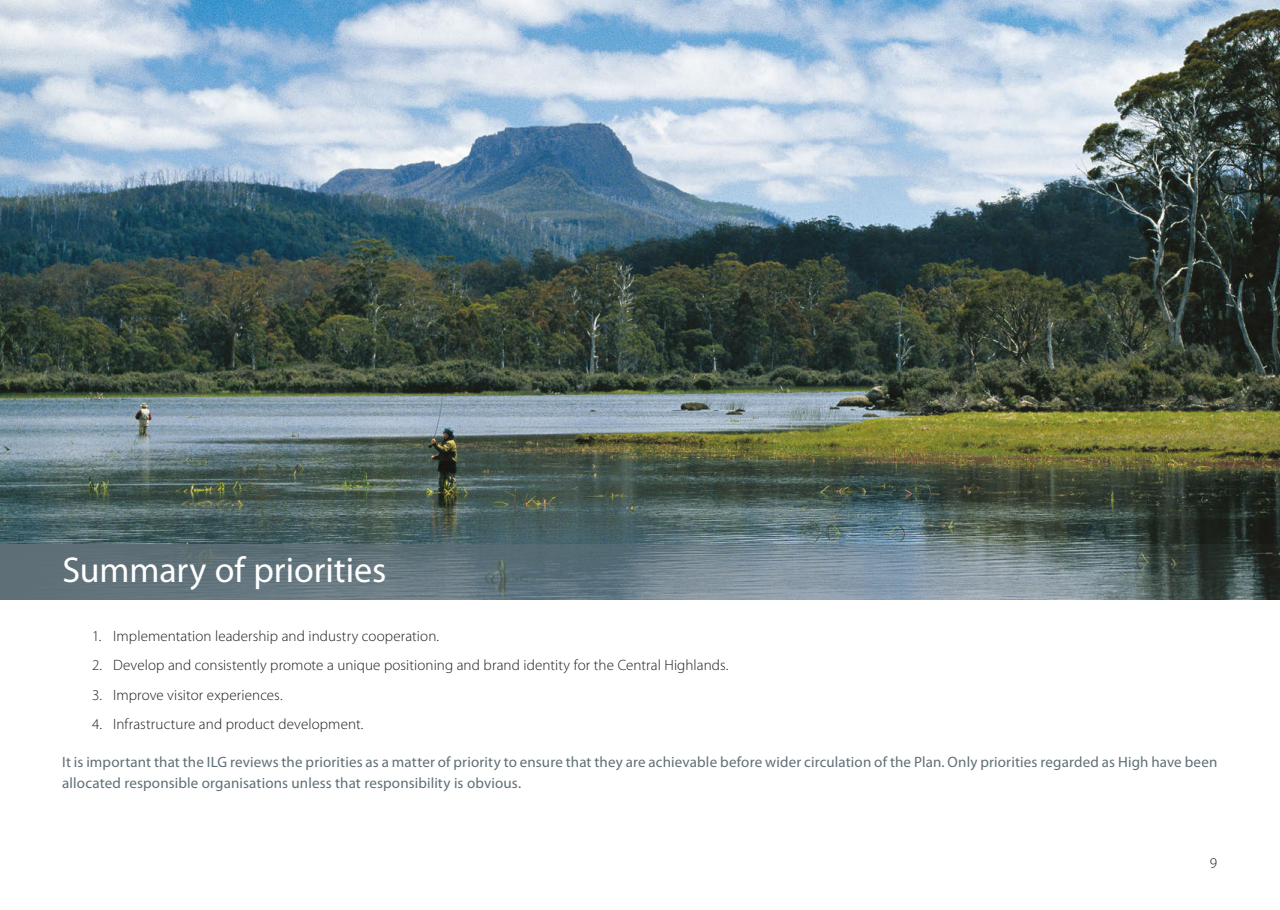
<style>
.page{position:relative;width:1280px;height:910px;background:#fff}
.page>*{position:absolute;margin:0;border:0;box-sizing:border-box;transform-origin:0 0}
.t1{font:36px "Myriad Pro";color:#fff}
.t2{font:15px/21px "Myriad Pro";letter-spacing:.01em;color:#5f6f77}
.t3{font:300 15px "Myriad Pro";letter-spacing:.005em;color:#1d1d1b}
</style>
<div class="page">
<img style="left:0;top:0;width:1280px;height:544px">
<svg style="left:0;top:544px;width:1280px;height:56px;background:#697a82"></svg>
<h1 class="t1" style="left:63px;top:548px;width:325px">Summary of priorities</h1>
<p class="t3" style="left:92px;top:627px;width:349px">1. Implementation leadership and industry cooperation.</p>
<p class="t3" style="left:92px;top:656px;width:638px">2. Develop and consistently promote a unique positioning and brand identity for the Central Highlands.</p>
<p class="t3" style="left:92px;top:686px;width:192px">3. Improve visitor experiences.</p>
<p class="t3" style="left:92px;top:715px;width:273px">4. Infrastructure and product development.</p>
<p class="t2" style="left:62px;top:751px;width:1157px">It is important that the ILG reviews the priorities as a matter of priority to ensure that they are achievable before wider circulation of the Plan. Only priorities regarded as High have been allocated responsible organisations unless that responsibility is obvious.</p>
<p class="t3" style="left:1210px;top:854px;width:9px">9</p>
</div>
